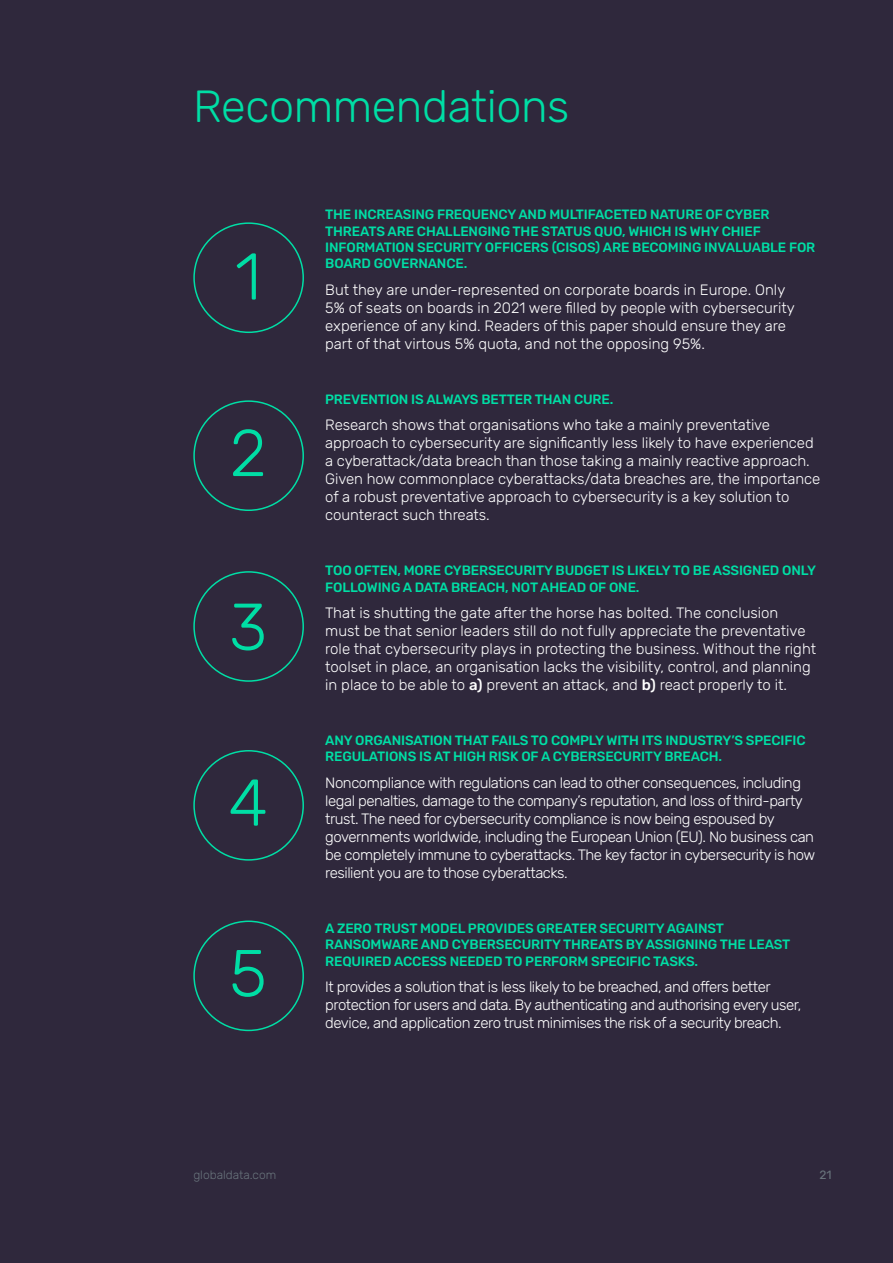
<style>
.page{position:relative;width:893px;height:1263px;background:#2f283c}
.page>*{position:absolute;margin:0;border:0;box-sizing:border-box;transform-origin:0 0}
.t1{font:300 66px "Rubik";color:#00dea5}
.t2{font:300 45px "Rubik";letter-spacing:-.01em;color:#00dea5}
.t3{font:300 15px/18px "Rubik";letter-spacing:-.005em;color:#fff}
.t4{font:300 15px/18px "Rubik";letter-spacing:-.03em;color:#fff}
.t5{font:500 13.5px/16.2px "Rubik";letter-spacing:-.01em;color:#00dea5}
.t6{font:300 12px "Rubik";color:#68737b}
.t7{font:12px "Rubik";color:#68737b}
.s1{font-weight:500}
</style>
<div class="page">
<div style="left:193px;top:222px;width:111px;height:111px;border:2px solid #00dea5;border-radius:50%"></div>
<div style="left:193px;top:400px;width:111px;height:111px;border:2px solid #00dea5;border-radius:50%"></div>
<div style="left:193px;top:571px;width:111px;height:111px;border:2px solid #00dea5;border-radius:50%"></div>
<div style="left:193px;top:750px;width:111px;height:111px;border:2px solid #00dea5;border-radius:50%"></div>
<div style="left:193px;top:920px;width:111px;height:111px;border:2px solid #00dea5;border-radius:50%"></div>
<h2 class="t2" style="left:193px;top:81px;width:378px">Recommendations</h2>
<h1 class="t1" style="left:235px;top:240px;width:28px">1</h1>
<h1 class="t1" style="left:230px;top:416px;width:38px">2</h1>
<h1 class="t1" style="left:229px;top:590px;width:40px">3</h1>
<h1 class="t1" style="left:228px;top:766px;width:41px">4</h1>
<h1 class="t1" style="left:229px;top:936px;width:39px">5</h1>
<p class="t5" style="left:325px;top:207px;width:492px">THE INCREASING FREQUENCY AND MULTIFACETED NATURE OF CYBER THREATS ARE CHALLENGING THE STATUS QUO, WHICH IS WHY CHIEF INFORMATION SECURITY OFFICERS (CISOS) ARE BECOMING INVALUABLE FOR BOARD GOVERNANCE.</p>
<p class="t3" style="left:325px;top:281px;width:471px">But they are under-represented on corporate boards in Europe. Only 5% of seats on boards in 2021 were filled by people with cybersecurity experience of any kind. Readers of this paper should ensure they are part of that virtous 5% quota, and not the opposing 95%.</p>
<p class="t5" style="left:325px;top:391px;width:290px">PREVENTION IS ALWAYS BETTER THAN CURE.</p>
<p class="t3" style="left:325px;top:416px;width:497px">Research shows that organisations who take a mainly preventative approach to cybersecurity are significantly less likely to have experienced a cyberattack/data breach than those taking a mainly reactive approach.<br>Given how commonplace cyberattacks/data breaches are, the importance of a robust preventative approach to cybersecurity is a key solution to counteract such threats.</p>
<p class="t5" style="left:325px;top:563px;width:492px">TOO OFTEN, MORE CYBERSECURITY BUDGET IS LIKELY TO BE ASSIGNED ONLY<br>FOLLOWING A DATA BREACH, NOT AHEAD OF ONE.</p>
<p class="t3" style="left:325px;top:604px;width:492px">That is shutting the gate after the horse has bolted. The conclusion must be that senior leaders still do not fully appreciate the preventative role that cybersecurity plays in protecting the business. Without the right toolset in place, an organisation lacks the visibility, control, and planning in place to be able to <span class="s1">a)</span> prevent an attack, and <span class="s1">b)</span> react properly to it.</p>
<p class="t5" style="left:325px;top:733px;width:482px">ANY ORGANISATION THAT FAILS TO COMPLY WITH ITS INDUSTRY’S SPECIFIC<br>REGULATIONS IS AT HIGH RISK OF A CYBERSECURITY BREACH.</p>
<p class="t4" style="left:325px;top:774px;width:492px">Noncompliance with regulations can lead to other consequences, including legal penalties, damage to the company’s reputation, and loss of third-party trust. The need for cybersecurity compliance is now being espoused by governments worldwide, including the European Union (EU). No business can be completely immune to cyberattacks. The key factor in cybersecurity is how resilient you are to those cyberattacks.</p>
<p class="t5" style="left:325px;top:921px;width:467px">A ZERO TRUST MODEL PROVIDES GREATER SECURITY AGAINST<br>RANSOMWARE AND CYBERSECURITY THREATS BY ASSIGNING THE LEAST<br>REQUIRED ACCESS NEEDED TO PERFORM SPECIFIC TASKS.</p>
<p class="t4" style="left:325px;top:978px;width:478px">It provides a solution that is less likely to be breached, and offers better protection for users and data. By authenticating and authorising every user, device, and application zero trust minimises the risk of a security breach.</p>
<p class="t6" style="left:193px;top:1168px;width:84px">globaldata.com</p>
<p class="t7" style="left:819px;top:1168px;width:14px">21</p>
</div>
